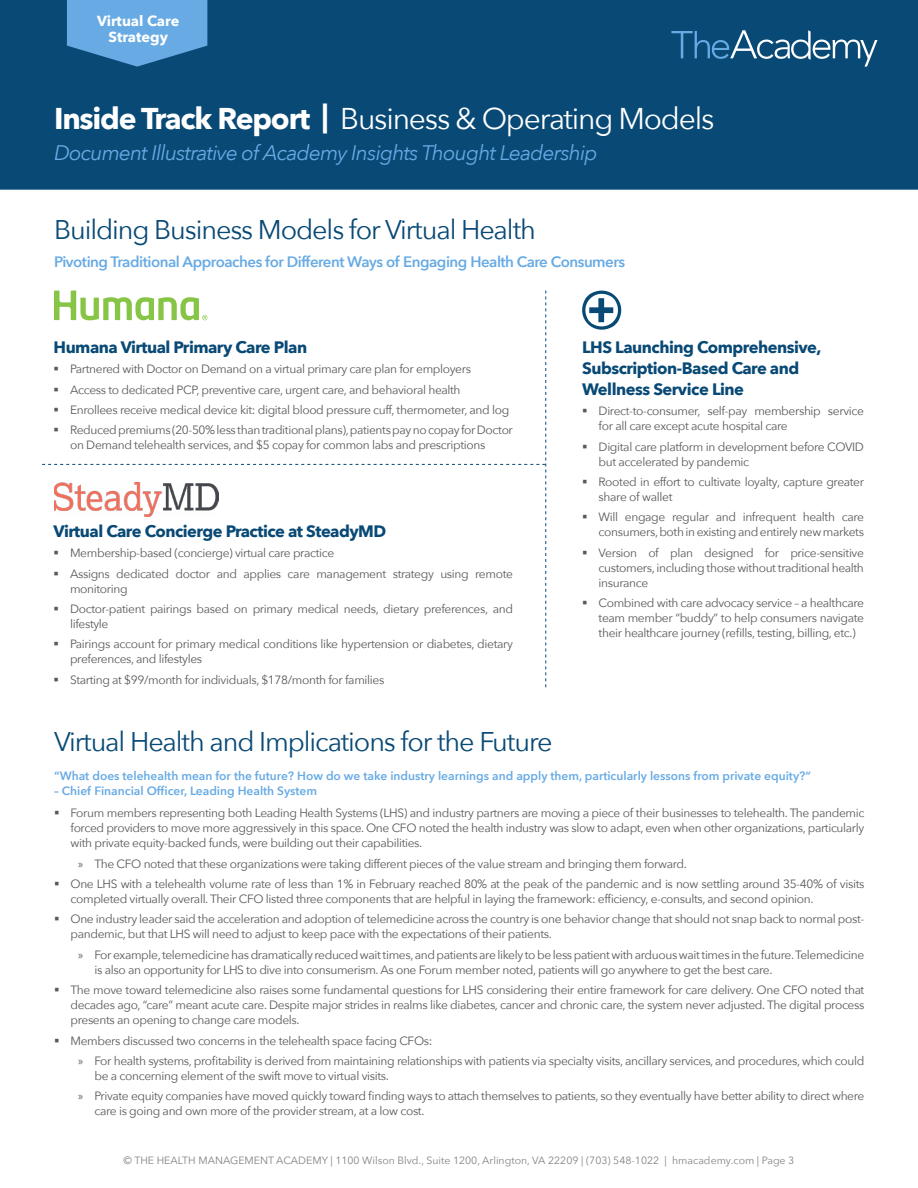
<style>
.page{position:relative;width:918px;height:1188px;background:#fff}
.page>*{position:absolute;margin:0;border:0;box-sizing:border-box;transform-origin:0 0}
.t1{font:30px "Avenir Next";letter-spacing:-.04em;color:#fff}
.t2{font:27px "Avenir Next";letter-spacing:-.04em;color:#084975}
.t3{font:italic 21px "Avenir Next";letter-spacing:-.04em;color:#67aae4}
.t4{font:700 16.5px/21px "Avenir Next";letter-spacing:-.03em;color:#084975}
.t5{font:600 15.15px "Avenir Next";letter-spacing:-.03em;color:#67aae4}
.t6{font:700 14.55px/16.2px "Avenir Next";color:#fff;text-align:center}
.t7{font:12px/20.4px "Avenir Next";letter-spacing:-.03em;color:#58595b}
.t8{font:600 12px "Avenir Next";color:#67aae4}
.t9{font:10.5px "Avenir Next";color:#808285}
.s1{font-weight:700}
.s2{font-family:"Myriad Pro"}
</style>
<div class="page">
<div style="left:0;top:0;width:918px;height:190px;background:#084975"></div>
<svg style="left:671px;top:30px;width:206px;height:37px;background:#2c658c"></svg>
<svg style="left:67px;top:0;width:140px;height:67px;background:#579ad2"></svg>
<svg style="left:582px;top:290px;width:40px;height:40px"></svg>
<svg style="left:42px;top:291px;width:504px;height:396px"></svg>
<p class="t6" style="left:97px;top:12px;width:84px">Virtual Care<br>Strategy</p>
<h1 class="t1" style="left:54px;top:93px;width:662px"><span class="s1">Inside Track Report |</span> Business &amp; Operating Models</h1>
<h3 class="t3" style="left:54px;top:135px;width:545px">Document Illustrative of Academy Insights Thought Leadership</h3>
<h2 class="t2" style="left:54px;top:206px;width:483px">Building Business Models for Virtual Health</h2>
<p class="t5" style="left:54px;top:249px;width:573px">Pivoting Traditional Approaches for Different Ways of Engaging Health Care Consumers</p>
<h3 class="t4" style="left:54px;top:336px;width:255px">Humana Virtual Primary Care Plan</h3>
<p class="t7" style="left:70px;top:358px;width:444px">Partnered with Doctor on Demand on a virtual primary care plan for employers<br>Access to dedicated PCP, preventive care, urgent care, and behavioral health<br>Enrollees receive medical device kit: digital blood pressure cuff, thermometer, and log Reduced premiums (20-50% less than traditional plans), patients pay no copay for Doctor</p>
<p class="t7" style="left:70px;top:434px;width:417px">on Demand telehealth services, and $5 copay for common labs and prescriptions</p>
<h3 class="t4" style="left:54px;top:520px;width:334px">Virtual Care Concierge Practice at SteadyMD</h3>
<p class="t7" style="left:70px;top:542px;width:444px">Membership-based (concierge) virtual care practice<br>Assigns dedicated doctor and applies care management strategy using remote</p>
<p class="t7" style="left:70px;top:578px;width:444px">monitoring<br>Doctor-patient pairings based on primary medical needs, dietary preferences, and</p>
<p class="t7" style="left:70px;top:613px;width:444px">lifestyle<br>Pairings account for primary medical conditions like hypertension or diabetes, dietary</p>
<p class="t7" style="left:70px;top:649px;width:316px">preferences, and lifestyles<br>Starting at $99/month for individuals, $178/month for families</p>
<h2 class="t2" style="left:54px;top:718px;width:500px">Virtual Health and Implications for the Future</h2>
<h3 class="t4" style="left:582px;top:336px;width:241px">LHS Launching Comprehensive,<br>Subscription-Based Care and<br>Wellness Service Line</h3>
<p class="t7" style="left:599px;top:403px;width:267px;line-height:15px">Direct-to-consumer, self-pay membership service for all care except acute hospital care</p>
<p class="t7" style="left:599px;top:438px;width:267px;line-height:15px">Digital care platform in development before COVID but accelerated by pandemic</p>
<p class="t7" style="left:599px;top:474px;width:267px;line-height:15px">Rooted in effort to cultivate loyalty, capture greater share of wallet</p>
<p class="t7" style="left:599px;top:509px;width:267px;line-height:15px">Will engage regular and infrequent health care consumers, both in existing and entirely new markets</p>
<p class="t7" style="left:599px;top:545px;width:267px;line-height:15px;text-align:justify">Version of plan designed for price-sensitive customers, including those without traditional health insurance</p>
<p class="t7" style="left:599px;top:595px;width:267px;line-height:15px;text-align:justify">Combined with care advocacy service – a healthcare team member “buddy” to help consumers navigate their healthcare journey (refills, testing, billing, etc.)</p>
<p class="t8" style="left:54px;top:766px;width:758px">“What does telehealth mean for the future? How do we take industry learnings and apply them, particularly lessons from private equity?”</p>
<p class="t8" style="left:54px;top:781px;width:265px">– Chief Financial Officer, Leading Health System</p>
<p class="t7" style="left:70px;top:805px;width:795px;line-height:15px;text-align:justify">Forum members representing both Leading Health Systems (LHS) and industry partners are moving a piece of their businesses to telehealth. The pandemic forced providers to move more aggressively in this space. One CFO noted the health industry was slow to adapt, even when other organizations, particularly with private equity-backed funds, were building out their capabilities.</p>
<p class="t7" style="left:70px;top:853px;width:795px;text-indent:8px"><span class="s2">»</span> The CFO noted that these organizations were taking different pieces of the value stream and bringing them forward.<br>One LHS with a telehealth volume rate of less than 1% in February reached 80% at the peak of the pandemic and is now settling around 35-40% of visits</p>
<p class="t7" style="left:70px;top:888px;width:795px">completed virtually overall. Their CFO listed three components that are helpful in laying the framework: efficiency, e-consults, and second opinion.<br>One industry leader said the acceleration and adoption of telemedicine across the country is one behavior change that should not snap back to normal post-</p>
<p class="t7" style="left:78px;top:923px;width:788px;text-indent:-8px">pandemic, but that LHS will need to adjust to keep pace with the expectations of their patients.<br><span class="s2">»</span> For example, telemedicine has dramatically reduced wait times, and patients are likely to be less patient with arduous wait times in the future. Telemedicine</p>
<p class="t7" style="left:70px;top:959px;width:795px;text-indent:24px">is also an opportunity for LHS to dive into consumerism. As one Forum member noted, patients will go anywhere to get the best care.<br>The move toward telemedicine also raises some fundamental questions for LHS considering their entire framework for care delivery. One CFO noted that</p>
<p class="t7" style="left:70px;top:997px;width:795px;line-height:15px">decades ago, “care” meant acute care. Despite major strides in realms like diabetes, cancer and chronic care, the system never adjusted. The digital process presents an opening to change care models.</p>
<p class="t7" style="left:78px;top:1030px;width:788px;text-indent:-8px">Members discussed two concerns in the telehealth space facing CFOs:<br><span class="s2">»</span> For health systems, profitability is derived from maintaining relationships with patients via specialty visits, ancillary services, and procedures, which could</p>
<p class="t7" style="left:78px;top:1065px;width:788px;text-indent:16px">be a concerning element of the swift move to virtual visits.<br><span class="s2">»</span> Private equity companies have moved quickly toward finding ways to attach themselves to patients, so they eventually have better ability to direct where</p>
<p class="t7" style="left:94px;top:1100px;width:332px">care is going and own more of the provider stream, at a low cost.</p>
<p class="t9" style="left:124px;top:1152px;width:672px">© THE HEALTH MANAGEMENT ACADEMY | 1100 Wilson Blvd., Suite 1200, Arlington, VA 22209 | (703) 548-1022 | hmacademy.com | Page 3</p>
</div>
